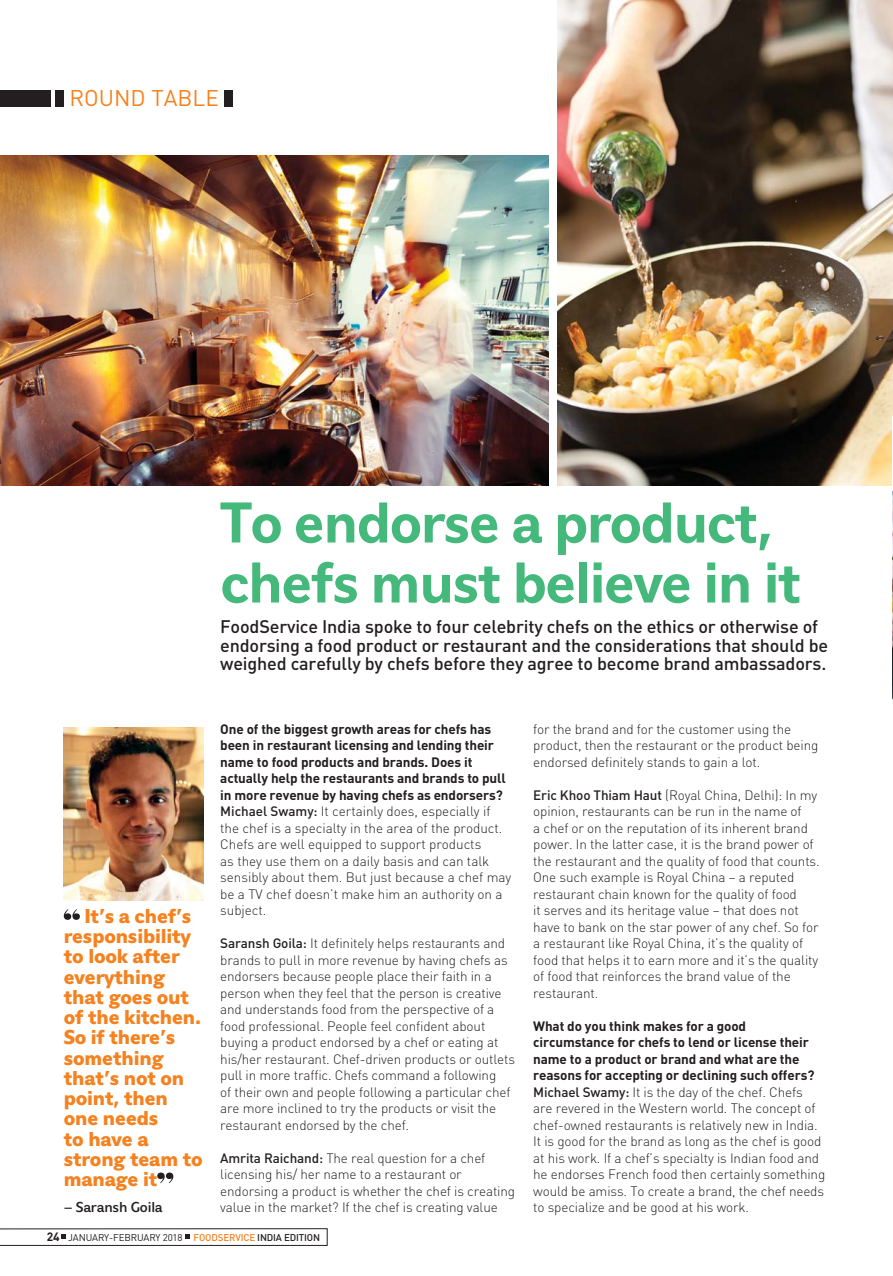
<style>
.page{position:relative;width:893px;height:1276px;background:#fff}
.page>*{position:absolute;margin:0;border:0;box-sizing:border-box;transform-origin:0 0}
.t1{font:700 60px/60px "Eau Naturelle Sans";letter-spacing:-.025em;color:#44b97b}
.t2{font:22.5px "DIN";color:#f5821f}
.t3{font:800 21px/20.2px "Eau Naturelle Sans";letter-spacing:-.01em;color:#f5821f}
.t4{font:500 18px/18.8px "DIN";letter-spacing:-.01em;color:#231f20}
.t5{font:500 15px "Eau Naturelle Sans";letter-spacing:-.015em;color:#231f20}
.t6{font:300 13.5px/16.5px "DIN";letter-spacing:-.01em;color:#231f20}
.t7{font:9.75px "DIN";letter-spacing:-.015em;color:#231f20}
.s1{font-weight:700}
.s2{font-weight:500}
.s3{font-weight:700;font-size:12px}
.s4{font-weight:500;color:#f5821f}
</style>
<div class="page">
<div style="left:55px;top:90px;width:9px;height:16px;background:#231f20"></div>
<div style="left:0;top:90px;width:50px;height:16px;background:#231f20"></div>
<div style="left:224px;top:90px;width:9px;height:16px;background:#231f20"></div>
<svg style="left:0;top:1228px;width:327px;height:17px"></svg>
<img style="left:557px;top:0;width:335px;height:486px">
<img style="left:0;top:156px;width:549px;height:330px">
<img style="left:64px;top:727px;width:139px;height:173px">
<svg style="left:64px;top:909px;width:16px;height:11px"></svg>
<svg style="left:157px;top:1172px;width:16px;height:11px"></svg>
<img style="left:892px;top:0;width:1px;height:486px">
<img style="left:892px;top:416px;width:1px;height:346px">
<h2 class="t2" style="left:69px;top:90px;width:151px">ROUND TABLE</h2>
<h1 class="t1" style="left:220px;top:498px;width:583px">To endorse a product, chefs must believe in it</h1>
<h3 class="t4" style="left:220px;top:619px;width:609px">FoodService India spoke to four celebrity chefs on the ethics or otherwise of endorsing a food product or restaurant and the considerations that should be weighed carefully by chefs before they agree to become brand ambassadors.</h3>
<h3 class="t3" style="left:64px;top:907px;width:141px;text-indent:21px">It’s a chef’s responsibility to look after everything that goes out of the kitchen.<br>So if there’s something that’s not on point, then one needs<br>to have a strong team to manage it</h3>
<p class="t5" style="left:64px;top:1201px;width:100px">– Saransh Goila</p>
<p class="t6" style="left:220px;top:722px;width:293px"><span class="s1">One of the biggest growth areas for chefs has been in restaurant licensing and lending their name to food products and brands. Does it actually help the restaurants and brands to pull in more revenue by having chefs as endorsers?<br></span><span class="s2">Michael Swamy:</span> It certainly does, especially if the chef is a specialty in the area of the product.<br>Chefs are well equipped to support products<br>as they use them on a daily basis and can talk sensibly about them. But just because a chef may be a TV chef doesn’t make him an authority on a subject.</p>
<p class="t6" style="left:220px;top:936px;width:296px"><span class="s2">Saransh Goila:</span> It definitely helps restaurants and brands to pull in more revenue by having chefs as endorsers because people place their faith in a person when they feel that the person is creative and understands food from the perspective of a food professional. People feel confident about buying a product endorsed by a chef or eating at his/her restaurant. Chef-driven products or outlets pull in more traffic. Chefs command a following<br>of their own and people following a particular chef are more inclined to try the products or visit the restaurant endorsed by the chef.</p>
<p class="t6" style="left:220px;top:1151px;width:296px"><span class="s2">Amrita Raichand:</span> The real question for a chef licensing his/ her name to a restaurant or endorsing a product is whether the chef is creating value in the market? If the chef is creating value</p>
<p class="t6" style="left:533px;top:722px;width:287px">for the brand and for the customer using the product, then the restaurant or the product being endorsed definitely stands to gain a lot.</p>
<p class="t6" style="left:533px;top:788px;width:288px"><span class="s2">Eric Khoo Thiam Haut</span> (Royal China, Delhi): In my opinion, restaurants can be run in the name of<br>a chef or on the reputation of its inherent brand power. In the latter case, it is the brand power of the restaurant and the quality of food that counts.<br>One such example is Royal China – a reputed restaurant chain known for the quality of food<br>it serves and its heritage value – that does not have to bank on the star power of any chef. So for a restaurant like Royal China, it’s the quality of food that helps it to earn more and it’s the quality of food that reinforces the brand value of the restaurant.</p>
<p class="t6" style="left:533px;top:1019px;width:294px"><span class="s1">What do you think makes for a good circumstance for chefs to lend or license their name to a product or brand and what are the reasons for accepting or declining such offers?<br></span><span class="s2">Michael Swamy:</span> It is the day of the chef. Chefs are revered in the Western world. The concept of chef-owned restaurants is relatively new in India.<br>It is good for the brand as long as the chef is good at his work. If a chef’s specialty is Indian food and he endorses French food then certainly something would be amiss. To create a brand, the chef needs to specialize and be good at his work.</p>
<p class="t7" style="left:47px;top:1234px;width:275px"><span class="s3">24</span> JANUARY-FEBRUARY 2018 <span class="s4">FOODSERVICE</span> <span class="s2">INDIA EDITION</span></p>
</div>
